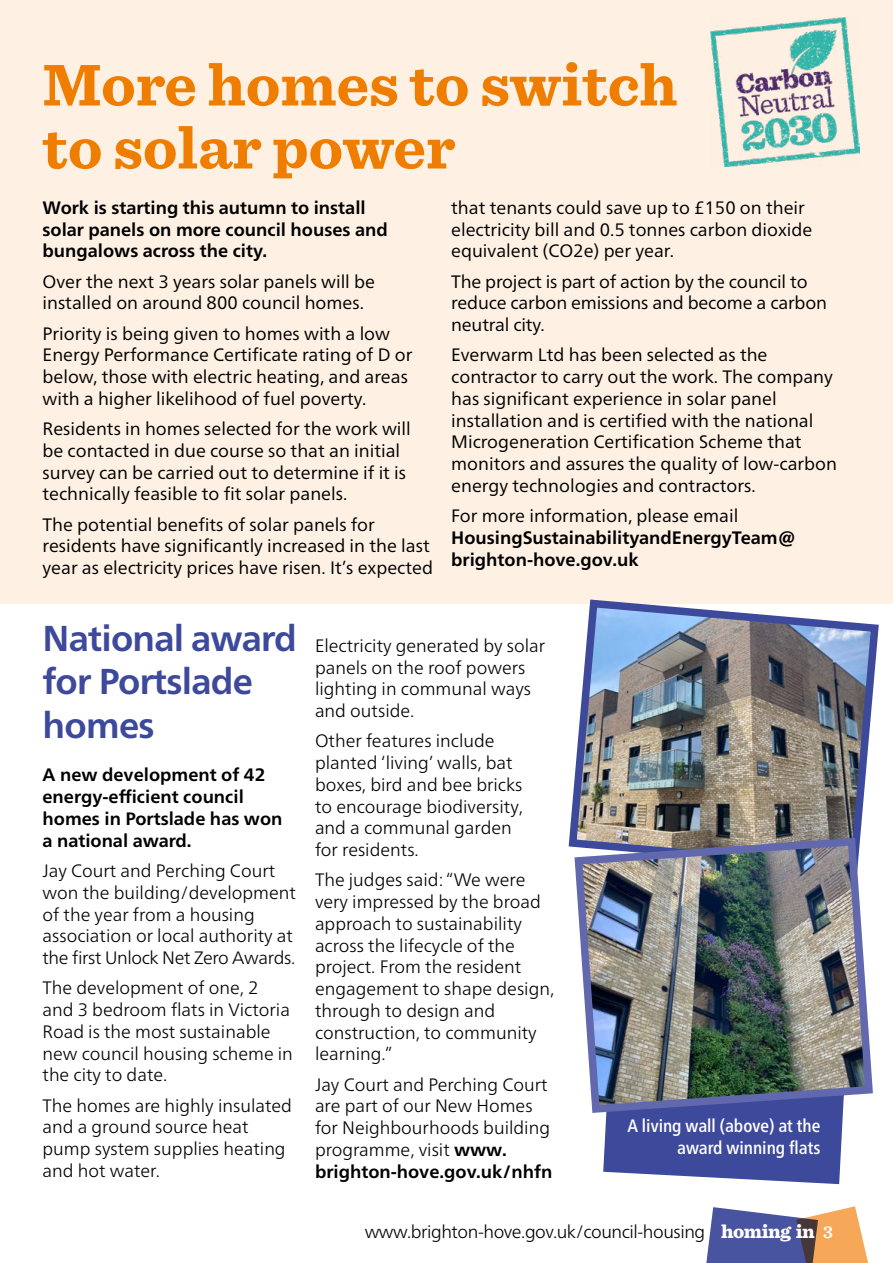
<style>
.page{position:relative;width:893px;height:1263px;background:#fff}
.page>*{position:absolute;margin:0;border:0;box-sizing:border-box;transform-origin:0 0}
.BODY_COPY{font:700 61.35px/63px "Sentinel";color:#ef7d00}
.Heading_-_light{font:700 36px/43.5px "Frutiger Neue LT Pro";letter-spacing:-.02em;color:#3d499a}
.BODY_COPY-2{font:18px/21.8px "Frutiger Neue LT Pro";color:#000}
.BODY_COPY-3{font:300 18px/21.8px "Frutiger Neue LT Pro";color:#000}
.BODY_COPY-4{font:700 18px/21.8px "Frutiger Neue LT Pro";color:#000}
.BODY_COPY-5{font:300 18px "Frutiger Neue LT Pro";letter-spacing:-.025em;color:#000}
.t1{font:500 condensed 18px/21.6px "Frutiger Neue LT Pro";color:#fff;text-align:right}
.s1{font-weight:400}
.s2{font-weight:700}
.s3{font-family:"Sentinel";font-weight:900;font-size:19.5px;color:#fff}
.s4{font-family:"Sentinel";font-weight:600;color:#fff}
</style>
<div class="page">
<svg style="left:603px;top:1117px;width:240px;height:67px;background:#515ba4"></svg>
<div style="left:0;top:0;width:893px;height:604px;background:#fef1e4"></div>
<svg style="left:706px;top:1206px;width:162px;height:57px"></svg>
<img style="left:711px;top:18px;width:149px;height:148px">
<img style="left:568px;top:599px;width:311px;height:248px">
<img style="left:570px;top:834px;width:307px;height:283px">
<p class="BODY_COPY" style="left:43px;top:51px;width:636px">More homes to switch to solar power</p>
<p class="BODY_COPY-4" style="left:43px;top:197px;width:347px">Work is starting this autumn to install solar panels on more council houses and bungalows across the city.</p>
<p class="BODY_COPY-2" style="left:43px;top:270px;width:334px">Over the next 3 years solar panels will be installed on around 800 council homes.</p>
<p class="BODY_COPY-2" style="left:43px;top:322px;width:371px">Priority is being given to homes with a low Energy Performance Certificate rating of D or below, those with electric heating, and areas with a higher likelihood of fuel poverty.</p>
<p class="BODY_COPY-2" style="left:43px;top:418px;width:370px">Residents in homes selected for the work will be contacted in due course so that an initial survey can be carried out to determine if it is technically feasible to fit solar panels.</p>
<p class="BODY_COPY-2" style="left:43px;top:513px;width:392px">The potential benefits of solar panels for residents have significantly increased in the last year as electricity prices have risen. It’s expected</p>
<p class="BODY_COPY-2" style="left:451px;top:196px;width:363px">that tenants could save up to £150 on their electricity bill and 0.5 tonnes carbon dioxide equivalent (CO2e) per year.</p>
<p class="BODY_COPY-2" style="left:451px;top:270px;width:377px">The project is part of action by the council to reduce carbon emissions and become a carbon neutral city.</p>
<p class="BODY_COPY-2" style="left:451px;top:344px;width:387px">Everwarm Ltd has been selected as the contractor to carry out the work. The company has significant experience in solar panel installation and is certified with the national Microgeneration Certification Scheme that monitors and assures the quality of low-carbon energy technologies and contractors.</p>
<p class="BODY_COPY-4" style="left:451px;top:505px;width:346px"><span class="s1">For more information, please email<br></span>HousingSustainabilityandEnergyTeam@ brighton-hove.gov.uk</p>
<h2 class="Heading_-_light" style="left:43px;top:616px;width:256px">National award for Portslade homes</h2>
<p class="BODY_COPY-4" style="left:43px;top:764px;width:241px">A new development of 42 energy-efficient council homes in Portslade has won a national award.</p>
<p class="BODY_COPY-3" style="left:43px;top:860px;width:255px">Jay Court and Perching Court won the building/development of the year from a housing association or local authority at the first Unlock Net Zero Awards.</p>
<p class="BODY_COPY-3" style="left:43px;top:977px;width:252px">The development of one, 2 and 3 bedroom flats in Victoria<br>Road is the most sustainable new council housing scheme in the city to date.</p>
<p class="BODY_COPY-3" style="left:43px;top:1094px;width:251px">The homes are highly insulated and a ground source heat pump system supplies heating and hot water.</p>
<p class="BODY_COPY-3" style="left:315px;top:634px;width:232px">Electricity generated by solar panels on the roof powers lighting in communal ways and outside.</p>
<p class="BODY_COPY-3" style="left:315px;top:730px;width:210px">Other features include planted ‘living’ walls, bat boxes, bird and bee bricks to encourage biodiversity, and a communal garden for residents.</p>
<p class="BODY_COPY-3" style="left:315px;top:869px;width:241px">The judges said: “We were very impressed by the broad approach to sustainability across the lifecycle of the project. From the resident engagement to shape design, through to design and construction, to community learning.”</p>
<p class="BODY_COPY-3" style="left:315px;top:1073px;width:239px">Jay Court and Perching Court are part of our New Homes for Neighbourhoods building programme, visit <span class="s2">www. brighton-hove.gov.uk/nhfn</span></p>
<p class="t1" style="left:627px;top:1115px;width:195px">A living wall (above) at the award winning flats</p>
<p class="BODY_COPY-5" style="left:365px;top:1221px;width:470px">www.brighton-hove.gov.uk/council-housing <span class="s3">homing in</span> <span class="s4">3</span></p>
</div>
